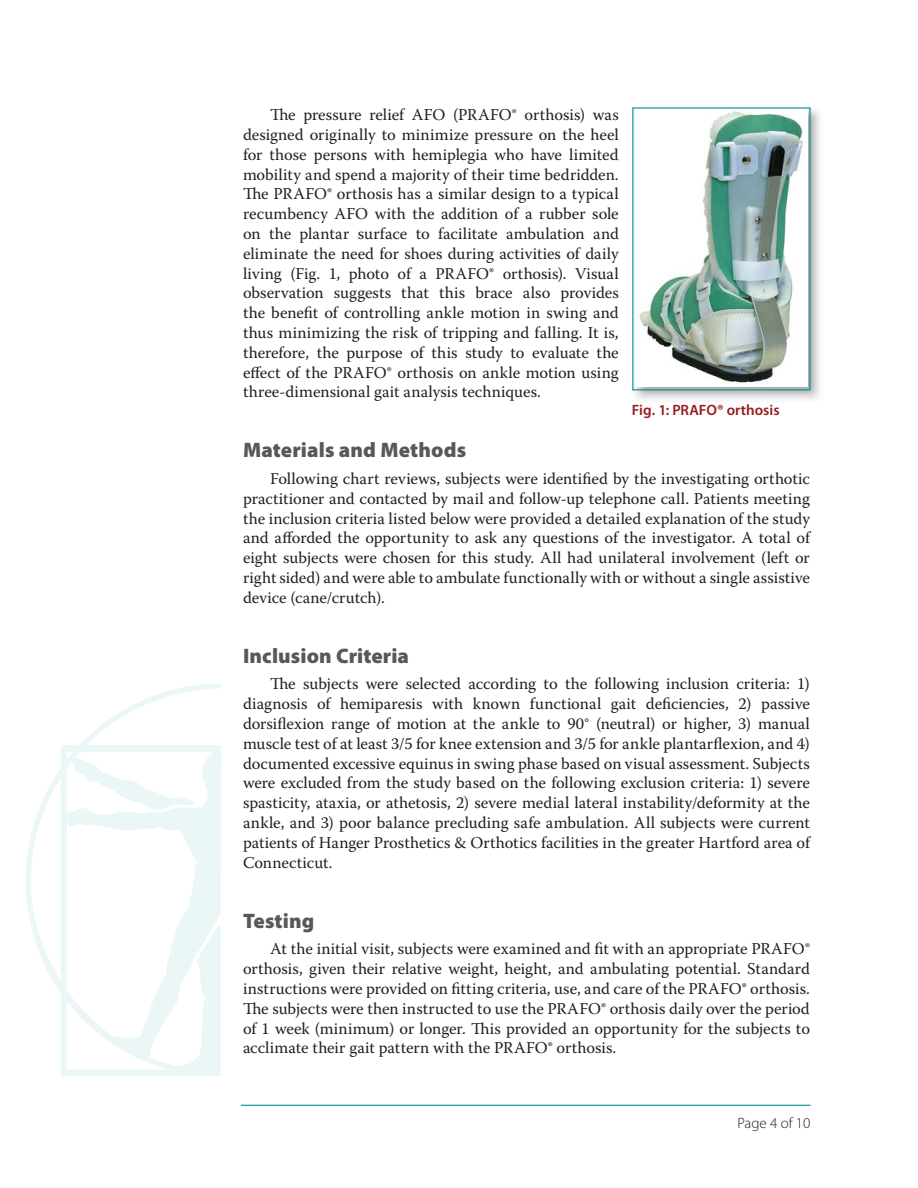
<style>
.page{position:relative;width:918px;height:1188px;background:#fff}
.page>*{position:absolute;margin:0;border:0;box-sizing:border-box;transform-origin:0 0}
.HEADING_1{font:900 21px "Myriad Pro";letter-spacing:.005em;color:#57585a}
.BODY_TEXT{font:16.5px/19.8px "Warnock Pro";color:#231f20;text-align:justify}
.HEADING_1-2{font:600 15px "Myriad Pro";color:#971a1e}
.t1{font:300 15px "Myriad Pro";color:#231f20}
</style>
<div class="page">
<hr style="left:241px;top:1105px;width:570px;height:1px;background:#008f94">
<svg style="left:26px;top:837px;width:5px;height:86px"></svg>
<svg style="left:31px;top:684px;width:190px;height:392px"></svg>
<svg style="left:67px;top:754px;width:7px;height:14px"></svg>
<div style="left:630px;top:105px;width:195px;height:299px;background:#231f20;opacity:.4"></div>
<img style="left:635px;top:109px;width:172px;height:277px">
<p class="BODY_TEXT" style="left:243px;top:105px;width:377px;text-indent:27px">The pressure relief AFO (PRAFO® orthosis) was designed originally to minimize pressure on the heel for those persons with hemiplegia who have limited mobility and spend a majority of their time bedridden.<br>The PRAFO® orthosis has a similar design to a typical recumbency AFO with the addition of a rubber sole on the plantar surface to facilitate ambulation and eliminate the need for shoes during activities of daily living (Fig. 1, photo of a PRAFO® orthosis). Visual observation suggests that this brace also provides the benefit of controlling ankle motion in swing and thus minimizing the risk of tripping and falling. It is, therefore, the purpose of this study to evaluate the effect of the PRAFO® orthosis on ankle motion using three-dimensional gait analysis techniques.</p>
<p class="HEADING_1-2" style="left:632px;top:401px;width:149px">Fig. 1: PRAFO® orthosis</p>
<p class="HEADING_1" style="left:243px;top:436px;width:225px">Materials and Methods</p>
<p class="BODY_TEXT" style="left:243px;top:468px;width:569px;text-indent:27px">Following chart reviews, subjects were identified by the investigating orthotic practitioner and contacted by mail and follow-up telephone call. Patients meeting the inclusion criteria listed below were provided a detailed explanation of the study and afforded the opportunity to ask any questions of the investigator. A total of eight subjects were chosen for this study. All had unilateral involvement (left or right sided) and were able to ambulate functionally with or without a single assistive device (cane/crutch).</p>
<p class="HEADING_1" style="left:243px;top:642px;width:168px">Inclusion Criteria</p>
<p class="BODY_TEXT" style="left:243px;top:674px;width:569px;text-indent:27px">The subjects were selected according to the following inclusion criteria: 1) diagnosis of hemiparesis with known functional gait deficiencies, 2) passive dorsiflexion range of motion at the ankle to 90° (neutral) or higher, 3) manual muscle test of at least 3/5 for knee extension and 3/5 for ankle plantarflexion, and 4) documented excessive equinus in swing phase based on visual assessment. Subjects were excluded from the study based on the following exclusion criteria: 1) severe spasticity, ataxia, or athetosis, 2) severe medial lateral instability/deformity at the ankle, and 3) poor balance precluding safe ambulation. All subjects were current patients of Hanger Prosthetics &amp; Orthotics facilities in the greater Hartford area of Connecticut.</p>
<p class="HEADING_1" style="left:243px;top:907px;width:73px">Testing</p>
<p class="BODY_TEXT" style="left:243px;top:939px;width:569px;text-indent:27px">At the initial visit, subjects were examined and fit with an appropriate PRAFO® orthosis, given their relative weight, height, and ambulating potential. Standard instructions were provided on fitting criteria, use, and care of the PRAFO® orthosis.<br>The subjects were then instructed to use the PRAFO® orthosis daily over the period of 1 week (minimum) or longer. This provided an opportunity for the subjects to acclimate their gait pattern with the PRAFO® orthosis.</p>
<p class="t1" style="left:737px;top:1114px;width:75px">Page 4 of 10</p>
</div>
